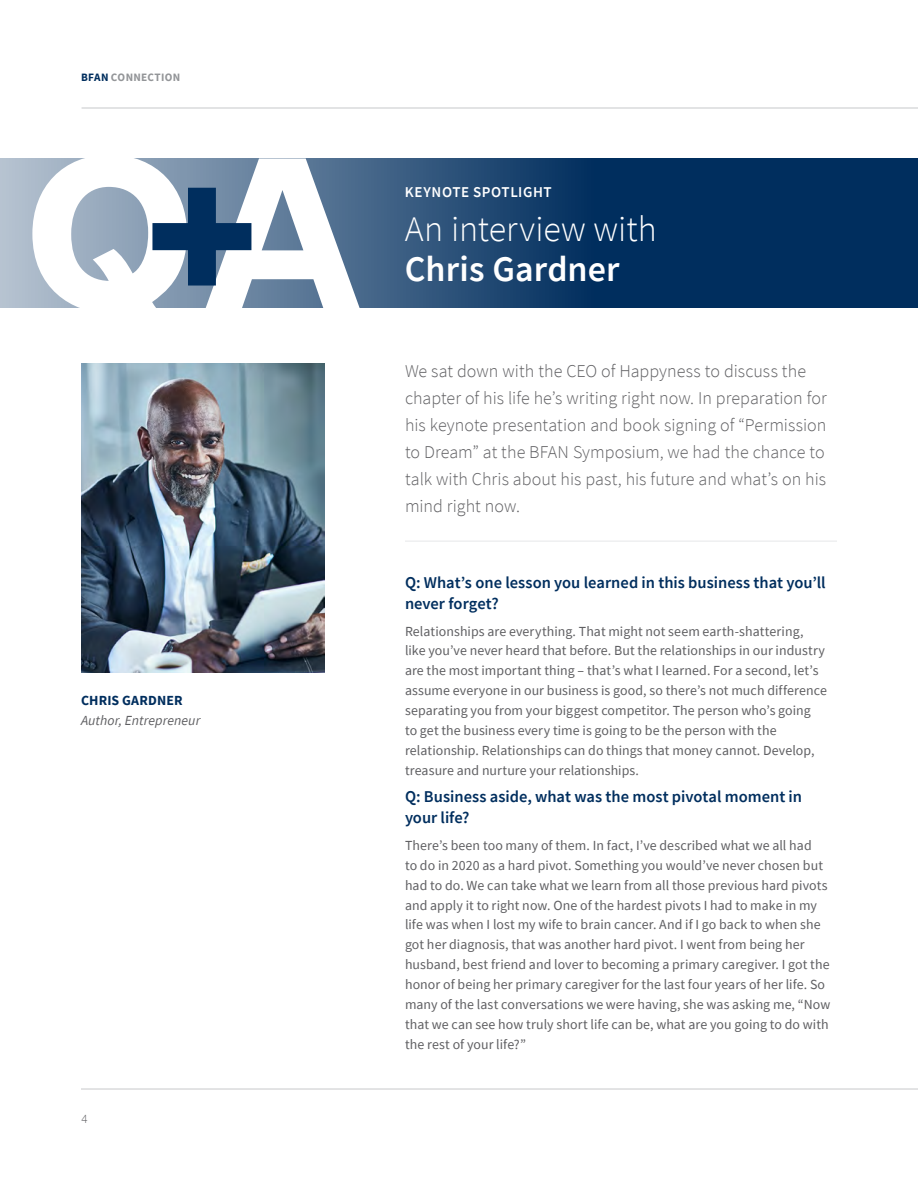
<style>
.page{position:relative;width:918px;height:1188px;background:#fff}
.page>*{position:absolute;margin:0;border:0;box-sizing:border-box;transform-origin:0 0}
.Body_Copy{font:300 36px/40.5px "Source Sans Pro";color:#fff}
.Body_Copy-2{font:300 18px/27px "Source Sans Pro";color:#5f5f62}
.Q{font:600 16.5px/21px "Source Sans Pro";color:#002e5e}
.Body_Copy-3{font:600 15px "Source Sans Pro";letter-spacing:.035em;color:#fff}
.Body_Copy-4{font:13.8px/19.8px "Source Sans Pro";letter-spacing:.005em;color:#5f5f62}
.Body_Copy-5{font:italic 13.8px/19.5px "Source Sans Pro";letter-spacing:.005em;color:#5f5f62}
.t1{font:300 12.75px "Source Sans Pro";color:#5f5f62}
.t2{font:700 11.25px "Source Sans Pro";letter-spacing:.03em;color:#939598}
.s1{color:#002e5e}
.s2{font-weight:700;font-style:normal;color:#002e5e}
.s3{font-weight:600}
</style>
<div class="page">
<hr style="left:82px;top:108px;width:836px;height:1px;background:#c7c8ca">
<hr style="left:81px;top:1089px;width:837px;height:1px;background:#c7c8ca">
<svg style="left:0;top:158px;width:918px;height:149px;background:#18416d"></svg>
<svg style="left:32px;top:158px;width:328px;height:150px"></svg>
<svg style="left:152px;top:188px;width:99px;height:98px"></svg>
<img style="left:81px;top:363px;width:243px;height:310px">
<hr style="left:405px;top:541px;width:432px;height:1px;background:#e6e7e9">
<p class="t2" style="left:81px;top:70px;width:101px"><span class="s1">BFAN</span> CONNECTION</p>
<p class="Body_Copy-5" style="left:81px;top:691px;width:121px"><span class="s2">CHRIS GARDNER<br></span>Author, Entrepreneur</p>
<p class="t1" style="left:82px;top:1111px;width:8px">4</p>
<p class="Body_Copy-3" style="left:405px;top:183px;width:148px">KEYNOTE SPOTLIGHT</p>
<p class="Body_Copy" style="left:405px;top:209px;width:254px">An interview with<br><span class="s3">Chris Gardner</span></p>
<p class="Body_Copy-2" style="left:405px;top:358px;width:423px">We sat down with the CEO of Happyness to discuss the chapter of his life he’s writing right now. In preparation for his keynote presentation and book signing of “Permission to Dream” at the BFAN Symposium, we had the chance to talk with Chris about his past, his future and what’s on his mind right now.</p>
<p class="Q" style="left:405px;top:572px;width:422px">Q: What’s one lesson you learned in this business that you’ll never forget?</p>
<p class="Body_Copy-4" style="left:405px;top:621px;width:423px">Relationships are everything. That might not seem earth-shattering, like you’ve never heard that before. But the relationships in our industry are the most important thing – that’s what I learned. For a second, let’s assume everyone in our business is good, so there’s not much difference separating you from your biggest competitor. The person who’s going<br>to get the business every time is going to be the person with the relationship. Relationships can do things that money cannot. Develop, treasure and nurture your relationships.</p>
<p class="Q" style="left:405px;top:786px;width:399px">Q: Business aside, what was the most pivotal moment in your life?</p>
<p class="Body_Copy-4" style="left:405px;top:835px;width:427px">There’s been too many of them. In fact, I’ve described what we all had<br>to do in 2020 as a hard pivot. Something you would’ve never chosen but had to do. We can take what we learn from all those previous hard pivots and apply it to right now. One of the hardest pivots I had to make in my life was when I lost my wife to brain cancer. And if I go back to when she got her diagnosis, that was another hard pivot. I went from being her husband, best friend and lover to becoming a primary caregiver. I got the honor of being her primary caregiver for the last four years of her life. So many of the last conversations we were having, she was asking me, “Now that we can see how truly short life can be, what are you going to do with the rest of your life?”</p>
</div>
